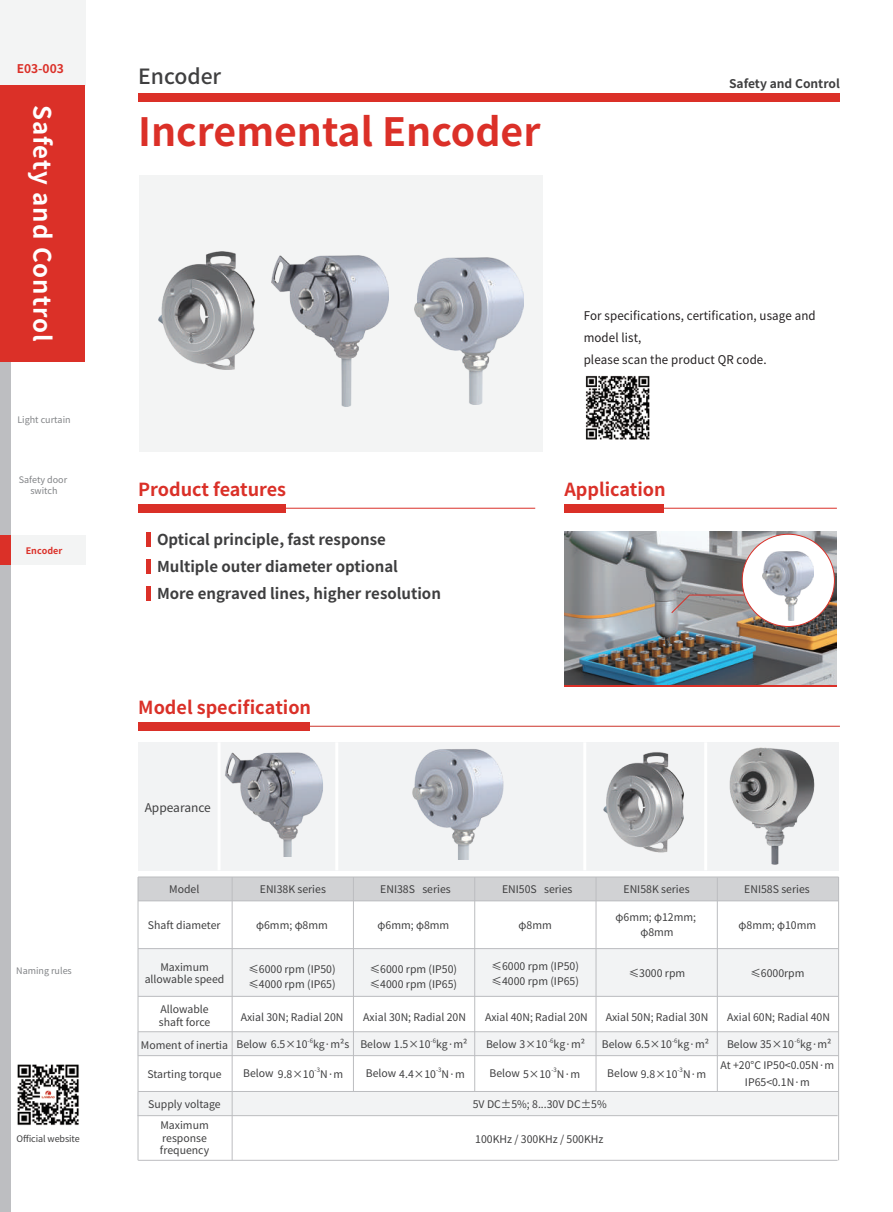
<style>
.page{position:relative;width:893px;height:1212px;background:#fff}
.page>*{position:absolute;margin:0;border:0;box-sizing:border-box;transform-origin:0 0}
.t1{font:700 39px "Source Han Sans CN";color:#db3028}
.t2{font:700 24px "Source Han Sans CN";letter-spacing:.04em;color:#fff}
.t3{font:500 21px "Source Han Sans CN";color:#3f3f40}
.t4{font:700 18px "Source Han Sans CN";color:#da3028}
.t5{font:700 15px/27px "Source Han Sans CN";color:#3e3e3f}
.t6{font:12px/21.8px "Source Han Sans CN";letter-spacing:.01em;color:#231f20;scale:.96 1}
.t7{font:700 12px "Source Han Sans CN";color:#3f3f40}
.t8{font:12px "Source Han Sans CN";color:#3e3e3f}
.t9{font:700 12px "Source Han Sans CN";color:#db3028}
.t10{font:10.5px/15px "Source Han Sans CN";color:#3f3f40}
.t11{font:10.5px/12.6px "Source Han Sans CN";color:#3e3e3f;text-align:center}
.t12{font:9px "Source Han Sans CN";color:#818386}
.t13{font:9px/10.8px "Source Han Sans CN";color:#808285;text-align:center}
.t14{font:9px "Source Han Sans CN";letter-spacing:-.01em;color:#3f3f40}
.t15{font:700 9px "Source Han Sans CN";color:#db3028}
.t16{font:6px "Source Han Sans CN";color:#3f3f40}
</style>
<div class="page">
<div style="left:138px;top:742px;width:701px;height:128px;background:#f2f3f4"></div>
<div style="left:0;top:535px;width:85px;height:30px;background:#f3f4f4"></div>
<div style="left:0;top:86px;width:10px;height:1126px;background:#bdbec1"></div>
<div style="left:0;top:0;width:85px;height:85px;background:#f3f4f4"></div>
<div style="left:0;top:85px;width:85px;height:276px;background:#db3028"></div>
<div style="left:0;top:535px;width:10px;height:30px;background:#db3028"></div>
<div style="left:140px;top:176px;width:403px;height:276px;background:#f3f4f4"></div>
<hr style="left:146px;top:532px;width:4px;height:14px;background:#db3028">
<hr style="left:146px;top:559px;width:4px;height:15px;background:#db3028">
<hr style="left:146px;top:586px;width:4px;height:15px;background:#db3028">
<img style="left:564px;top:531px;width:273px;height:154px">
<div style="left:138px;top:504px;width:148px;height:8px;background:#da3028"></div>
<hr style="left:138px;top:508px;width:397px;height:1px;background:#da3028">
<div style="left:742px;top:534px;width:92px;height:92px;background:#fff;border-radius:50%"></div>
<svg style="left:671px;top:594px;width:74px;height:20px"></svg>
<img style="left:414px;top:257px;width:109px;height:148px">
<img style="left:763px;top:551px;width:51px;height:69px">
<img style="left:271px;top:255px;width:117px;height:152px">
<img style="left:158px;top:251px;width:97px;height:119px">
<div style="left:138px;top:93px;width:702px;height:9px;background:#db3028"></div>
<hr style="left:564px;top:685px;width:272px;height:1px;background:#da3028">
<div style="left:138px;top:948px;width:700px;height:49px;background:#f2f3f4"></div>
<div style="left:138px;top:1032px;width:700px;height:23px;background:#f2f3f4"></div>
<div style="left:138px;top:1092px;width:700px;height:24px;background:#f2f3f4"></div>
<div style="left:139px;top:877px;width:700px;height:23px;background:#d1d2d4"></div>
<hr style="left:232px;top:877px;width:1px;height:283px;background:#bcbdc0">
<hr style="left:353px;top:877px;width:1px;height:214px;background:#bcbdc0">
<hr style="left:474px;top:877px;width:1px;height:214px;background:#bcbdc0">
<hr style="left:596px;top:877px;width:1px;height:214px;background:#bcbdc0">
<hr style="left:717px;top:878px;width:1px;height:213px;background:#bcbdc0">
<hr style="left:138px;top:877px;width:1px;height:283px;background:#bcbdc0">
<hr style="left:838px;top:877px;width:1px;height:283px;background:#bcbdc0">
<hr style="left:138px;top:876px;width:701px;height:1px;background:#bcbdc0">
<hr style="left:138px;top:900px;width:701px;height:1px;background:#bcbdc0">
<hr style="left:138px;top:948px;width:700px;height:1px;background:#bcbdc0">
<hr style="left:138px;top:996px;width:700px;height:1px;background:#bcbdc0">
<hr style="left:138px;top:1031px;width:701px;height:1px;background:#bcbdc0">
<hr style="left:138px;top:1091px;width:701px;height:1px;background:#bcbdc0">
<hr style="left:138px;top:1055px;width:701px;height:1px;background:#bcbdc0">
<hr style="left:138px;top:1115px;width:700px;height:1px;background:#bcbdc0">
<hr style="left:138px;top:1160px;width:700px;height:1px;background:#bcbdc0">
<img style="left:729px;top:747px;width:86px;height:118px">
<img style="left:603px;top:752px;width:81px;height:101px">
<img style="left:412px;top:749px;width:92px;height:111px">
<img style="left:225px;top:752px;width:98px;height:105px">
<hr style="left:335px;top:742px;width:3px;height:128px;background:#fff">
<hr style="left:218px;top:742px;width:3px;height:128px;background:#fff">
<hr style="left:583px;top:742px;width:3px;height:128px;background:#fff">
<hr style="left:704px;top:742px;width:3px;height:128px;background:#fff">
<hr style="left:564px;top:508px;width:273px;height:1px;background:#da3028">
<div style="left:564px;top:504px;width:100px;height:8px;background:#da3028"></div>
<img style="left:17px;top:1064px;width:62px;height:62px">
<img style="left:585px;top:375px;width:65px;height:65px">
<hr style="left:138px;top:726px;width:702px;height:1px;background:#cc332b">
<div style="left:138px;top:722px;width:172px;height:8px;background:#da3028"></div>
<p class="t9" style="left:17px;top:62px;width:49px">E03-003</p>
<h2 class="t2" style="left:56px;top:105px;width:238px;rotate:90deg">Safety and Control</h2>
<p class="t12" style="left:17px;top:415px;width:55px">Light curtain</p>
<p class="t13" style="left:19px;top:475px;width:50px">Safety door switch</p>
<p class="t15" style="left:26px;top:546px;width:38px">Encoder</p>
<p class="t12" style="left:16px;top:966px;width:57px">Naming rules</p>
<p class="t14" style="left:17px;top:1134px;width:65px">Official website</p>
<h3 class="t3" style="left:138px;top:65px;width:85px">Encoder</h3>
<h1 class="t1" style="left:138px;top:110px;width:404px">Incremental Encoder</h1>
<p class="t7" style="left:729px;top:77px;width:112px">Safety and Control</p>
<h3 class="t4" style="left:138px;top:480px;width:149px">Product features</h3>
<h3 class="t5" style="left:157px;top:526px;width:285px">Optical principle, fast response<br>Multiple outer diameter optional<br>More engraved lines, higher resolution</h3>
<h3 class="t4" style="left:138px;top:698px;width:174px">Model specification</h3>
<p class="t8" style="left:145px;top:801px;width:68px">Appearance</p>
<p class="t6" style="left:584px;top:305px;width:243px">For specifications, certification, usage and model list,<br>please scan the product QR code.</p>
<h3 class="t4" style="left:564px;top:480px;width:103px">Application</h3>
<p class="t11" style="left:169px;top:883px;width:32px">Model</p>
<p class="t11" style="left:148px;top:919px;width:74px">Shaft diameter</p>
<p class="t11" style="left:145px;top:961px;width:81px">Maximum allowable speed</p>
<p class="t11" style="left:159px;top:1003px;width:53px;text-align:left">Allowable shaft force</p>
<p class="t11" style="left:141px;top:1039px;width:89px">Moment of inertia</p>
<p class="t11" style="left:148px;top:1068px;width:76px">Starting torque</p>
<p class="t11" style="left:148px;top:1094px;width:74px;line-height:20.9px">Supply voltage<br>Maximum</p>
<p class="t11" style="left:160px;top:1132px;width:51px;text-align:left">response frequency</p>
<p class="t10" style="left:260px;top:882px;width:68px">ENI38K series</p>
<p class="t10" style="left:380px;top:882px;width:72px">ENI38S series</p>
<p class="t10" style="left:502px;top:882px;width:72px">ENI50S series</p>
<p class="t10" style="left:624px;top:882px;width:68px">ENI58K series</p>
<p class="t10" style="left:744px;top:882px;width:67px">ENI58S series</p>
<p class="t10" style="left:256px;top:917px;width:73px">φ6mm; φ8mm</p>
<p class="t10" style="left:378px;top:917px;width:73px">φ6mm; φ8mm</p>
<p class="t10" style="left:519px;top:917px;width:35px">φ8mm</p>
<p class="t10" style="left:616px;top:910px;width:82px;text-align:center">φ6mm; φ12mm; φ8mm</p>
<p class="t10" style="left:739px;top:918px;width:79px">φ8mm; φ10mm</p>
<p class="t10" style="left:248px;top:961px;width:89px">≤6000 rpm (IP50) ≤4000 rpm (IP65)</p>
<p class="t10" style="left:370px;top:961px;width:89px">≤6000 rpm (IP50) ≤4000 rpm (IP65)</p>
<p class="t10" style="left:492px;top:959px;width:89px">≤6000 rpm (IP50) ≤4000 rpm (IP65)</p>
<p class="t10" style="left:629px;top:966px;width:58px">≤3000 rpm</p>
<p class="t10" style="left:606px;top:1009px;width:104px">Axial 50N; Radial 30N</p>
<p class="t10" style="left:750px;top:966px;width:56px">≤6000rpm</p>
<p class="t10" style="left:727px;top:1009px;width:104px">Axial 60N; Radial 40N</p>
<p class="t10" style="left:485px;top:1009px;width:104px">Axial 40N; Radial 20N</p>
<p class="t10" style="left:363px;top:1009px;width:104px">Axial 30N; Radial 20N</p>
<p class="t10" style="left:360px;top:1037px;width:72px">Below 1.5×10</p>
<p class="t16" style="left:431px;top:1037px;width:7px">-6</p>
<p class="t10" style="left:436px;top:1037px;width:33px">kg·m²</p>
<p class="t10" style="left:366px;top:1067px;width:72px">Below 4.4×10</p>
<p class="t16" style="left:436px;top:1066px;width:7px">-3</p>
<p class="t10" style="left:241px;top:1009px;width:104px">Axial 30N; Radial 20N</p>
<p class="t10" style="left:236px;top:1037px;width:73px">Below 6.5×10</p>
<p class="t16" style="left:308px;top:1037px;width:7px">-6</p>
<p class="t10" style="left:313px;top:1037px;width:38px">kg·m²s</p>
<p class="t10" style="left:243px;top:1067px;width:73px">Below 9.8×10</p>
<p class="t16" style="left:315px;top:1066px;width:7px">-3</p>
<p class="t16" style="left:548px;top:1037px;width:7px">-6</p>
<p class="t10" style="left:554px;top:1037px;width:33px">kg·m²</p>
<p class="t10" style="left:489px;top:1066px;width:63px">Below 5×10</p>
<p class="t16" style="left:551px;top:1066px;width:7px">-3</p>
<p class="t10" style="left:602px;top:1037px;width:72px">Below 6.5×10</p>
<p class="t16" style="left:672px;top:1037px;width:7px">-6</p>
<p class="t10" style="left:678px;top:1037px;width:33px">kg·m²</p>
<p class="t10" style="left:607px;top:1067px;width:72px">Below 9.8×10</p>
<p class="t16" style="left:677px;top:1066px;width:7px">-3</p>
<p class="t10" style="left:727px;top:1037px;width:68px">Below 35×10</p>
<p class="t16" style="left:795px;top:1037px;width:7px">-6</p>
<p class="t10" style="left:486px;top:1036px;width:63px">Below 3×10</p>
<p class="t10" style="left:800px;top:1037px;width:33px">kg·m²</p>
<p class="t10" style="left:721px;top:1057px;width:115px;line-height:16.5px;text-align:center">At +20°C IP50&lt;0.05N·m<br>IP65&lt;0.1N·m</p>
<p class="t10" style="left:442px;top:1067px;width:25px">N·m</p>
<p class="t10" style="left:557px;top:1067px;width:25px">N·m</p>
<p class="t10" style="left:683px;top:1067px;width:25px">N·m</p>
<p class="t10" style="left:320px;top:1067px;width:25px">N·m</p>
<p class="t10" style="left:473px;top:1097px;width:135px">5V DC±5%; 8...30V DC±5%</p>
<p class="t10" style="left:475px;top:1132px;width:130px">100KHz / 300KHz / 500KHz</p>
</div>
